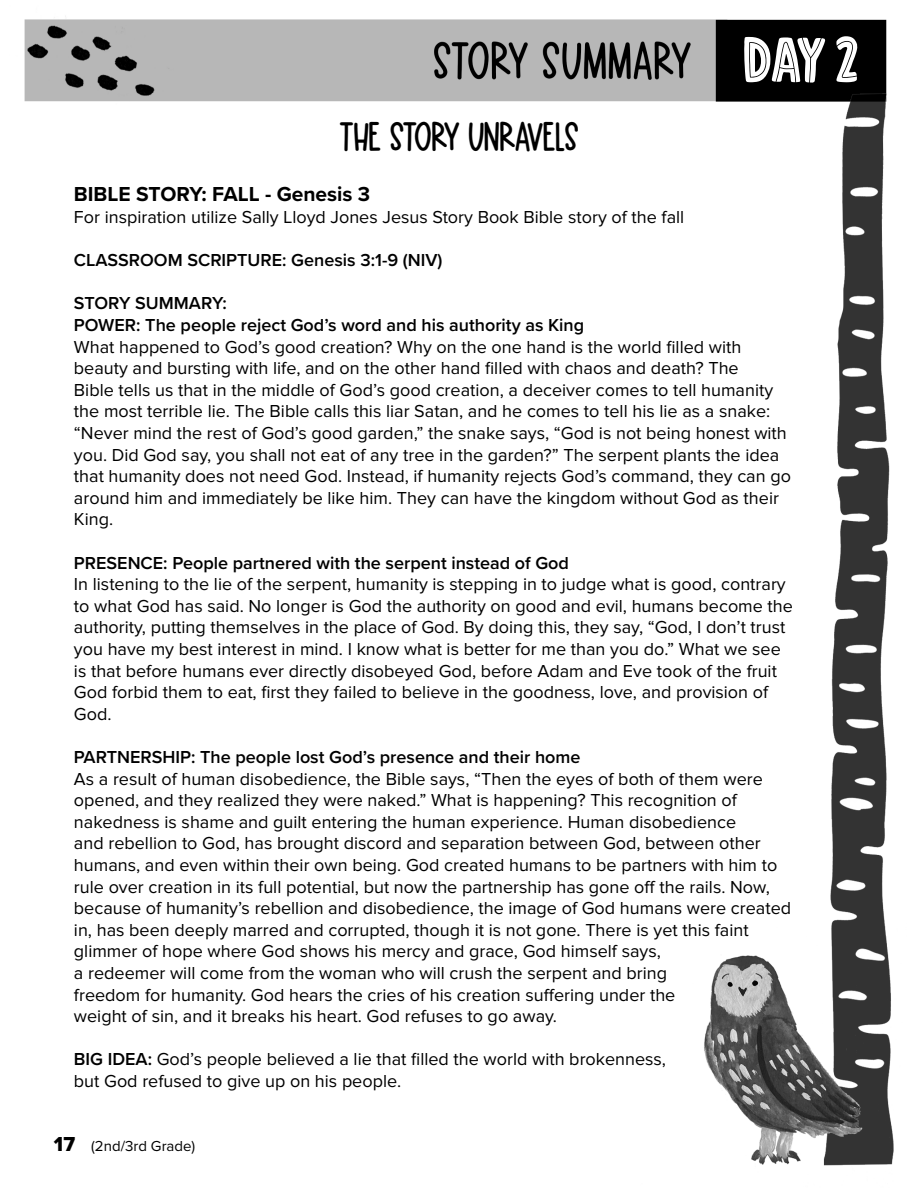
<style>
.page{position:relative;width:918px;height:1188px;background:#fff}
.page>*{position:absolute;margin:0;border:0;box-sizing:border-box;transform-origin:0 0}
.t1{font:72px "Skiba";color:#fff}
.t2{font:42px "Sugar Moon Regular";color:#000}
.t3{font:700 21px "Proxima Nova";color:#000}
.t4{font:18px/21.6px "Proxima Nova";color:#000}
.t5{font:600 18px "Proxima Nova";color:#000}
.t6{font:15px "Proxima Nova";color:#000}
.s1{font-weight:600}
.s2{font-family:"Proxima Nova Extrabld";font-size:21px}
</style>
<div class="page">
<img style="left:24px;top:16px;width:870px;height:1150px">
<p class="t2" style="left:339px;top:115px;width:241px">THE STORY UNRAVELS</p>
<p class="t1" style="left:743px;top:34px;width:116px">DAY 2</p>
<p class="t3" style="left:74px;top:179px;width:298px">BIBLE STORY: FALL - Genesis 3</p>
<p class="t4" style="left:74px;top:207px;width:612px">For inspiration utilize Sally Lloyd Jones Jesus Story Book Bible story of the fall</p>
<p class="t5" style="left:74px;top:247px;width:370px">CLASSROOM SCRIPTURE: Genesis 3:1-9 (NIV)</p>
<p class="t5" style="left:74px;top:290px;width:154px">STORY SUMMARY:</p>
<p class="t5" style="left:74px;top:312px;width:512px">POWER: The people reject God’s word and his authority as King</p>
<p class="t4" style="left:74px;top:337px;width:719px">What happened to God’s good creation? Why on the one hand is the world filled with beauty and bursting with life, and on the other hand filled with chaos and death? The<br>Bible tells us that in the middle of God’s good creation, a deceiver comes to tell humanity the most terrible lie. The Bible calls this liar Satan, and he comes to tell his lie as a snake: “Never mind the rest of God’s good garden,” the snake says, “God is not being honest with you. Did God say, you shall not eat of any tree in the garden?” The serpent plants the idea that humanity does not need God. Instead, if humanity rejects God’s command, they can go around him and immediately be like him. They can have the kingdom without God as their King.</p>
<p class="t5" style="left:74px;top:549px;width:497px">PRESENCE: People partnered with the serpent instead of God</p>
<p class="t4" style="left:74px;top:574px;width:721px">In listening to the lie of the serpent, humanity is stepping in to judge what is good, contrary to what God has said. No longer is God the authority on good and evil, humans become the authority, putting themselves in the place of God. By doing this, they say, “God, I don’t trust you have my best interest in mind. I know what is better for me than you do.” What we see is that before humans ever directly disobeyed God, before Adam and Eve took of the fruit God forbid them to eat, first they failed to believe in the goodness, love, and provision of God.</p>
<p class="t5" style="left:74px;top:744px;width:508px">PARTNERSHIP: The people lost God’s presence and their home</p>
<p class="t4" style="left:74px;top:769px;width:719px">As a result of human disobedience, the Bible says, “Then the eyes of both of them were opened, and they realized they were naked.” What is happening? This recognition of nakedness is shame and guilt entering the human experience. Human disobedience<br>and rebellion to God, has brought discord and separation between God, between other humans, and even within their own being. God created humans to be partners with him to rule over creation in its full potential, but now the partnership has gone off the rails. Now, because of humanity’s rebellion and disobedience, the image of God humans were created in, has been deeply marred and corrupted, though it is not gone. There is yet this faint glimmer of hope where God shows his mercy and grace, God himself says,</p>
<p class="t4" style="left:74px;top:963px;width:595px">a redeemer will come from the woman who will crush the serpent and bring</p>
<p class="t4" style="left:74px;top:985px;width:603px">freedom for humanity. God hears the cries of his creation suffering under the</p>
<p class="t4" style="left:74px;top:1006px;width:485px">weight of sin, and it breaks his heart. God refuses to go away.</p>
<p class="t4" style="left:74px;top:1049px;width:594px"><span class="s1">BIG IDEA:</span> God’s people believed a lie that filled the world with brokenness,</p>
<p class="t4" style="left:74px;top:1071px;width:329px">but God refused to give up on his people.</p>
<p class="t6" style="left:54px;top:1139px;width:143px"><span class="s2">17</span> (2nd/3rd Grade)</p>
</div>
